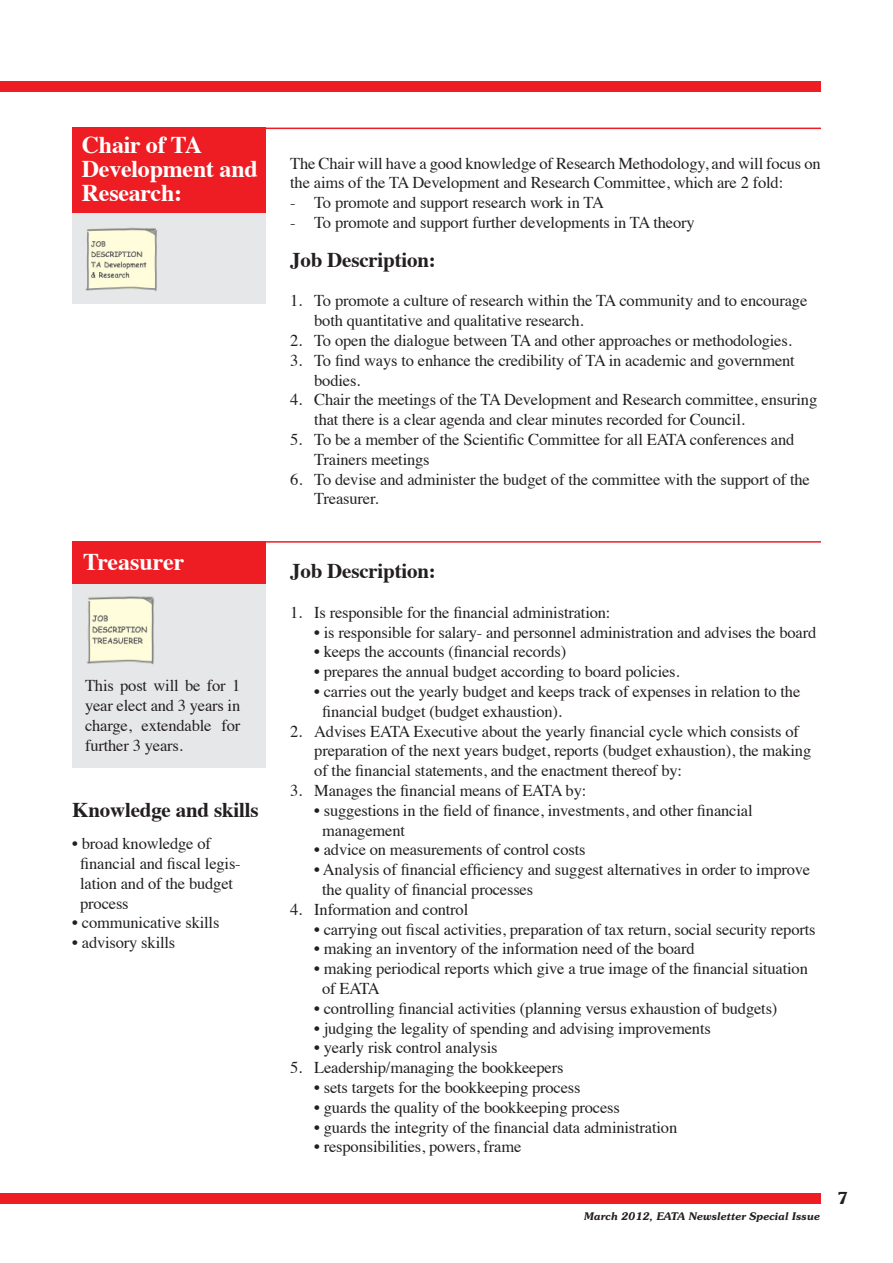
<style>
.page{position:relative;width:893px;height:1263px;background:#fff}
.page>*{position:absolute;margin:0;border:0;box-sizing:border-box;transform-origin:0 0}
.t1{font:700 24px/24px "Times";letter-spacing:-.01em;color:#fff}
.t2{font:700 21px "Times";letter-spacing:-.01em;color:#231f20}
.t3{font:16.5px/19.8px "Times";letter-spacing:-.01em;color:#231f20}
.t4{font:italic 600 10.5px "Souvenir LT";letter-spacing:-.01em;color:#231f20}
</style>
<div class="page">
<div style="left:0;top:81px;width:821px;height:10px;background:#ee1d23"></div>
<div style="left:0;top:1193px;width:821px;height:10px;background:#ee1d23"></div>
<div style="left:72px;top:584px;width:194px;height:183px;background:#e6e7e9"></div>
<img style="left:87px;top:596px;width:68px;height:68px">
<div style="left:72px;top:128px;width:194px;height:85px;background:#ee1d23"></div>
<div style="left:72px;top:541px;width:194px;height:42px;background:#ee1d23"></div>
<div style="left:72px;top:213px;width:194px;height:90px;background:#e6e7e9"></div>
<img style="left:85px;top:227px;width:72px;height:64px">
<hr style="left:73px;top:541px;width:748px;height:2px;background:#ee1d23">
<hr style="left:73px;top:128px;width:748px;height:1px;background:#ee1d23">
<h1 class="t1" style="left:82px;top:130px;width:177px">Chair of TA<br>Development and<br>Research:</h1>
<h1 class="t1" style="left:83px;top:547px;width:103px">Treasurer</h1>
<p class="t3" style="left:85px;top:675px;width:157px;text-align:justify">This post will be for 1 year elect and 3 years in charge, extendable for further 3 years.</p>
<p class="t2" style="left:72px;top:790px;width:188px">Knowledge and skills</p>
<p class="t3" style="left:80px;top:832px;width:162px;text-indent:-8px">• broad knowledge of financial and fiscal legis&shy;lation and of the budget process</p>
<p class="t3" style="left:72px;top:911px;width:149px">• communicative skills</p>
<p class="t3" style="left:72px;top:931px;width:105px">• advisory skills</p>
<p class="t3" style="left:290px;top:152px;width:532px">The Chair will have a good knowledge of Research Methodology, and will focus on the aims of the TA Development and Research Committee, which are 2 fold:</p>
<p class="t3" style="left:290px;top:191px;width:315px">- To promote and support research work in TA</p>
<p class="t3" style="left:290px;top:211px;width:406px">- To promote and support further developments in TA theory</p>
<p class="t2" style="left:290px;top:240px;width:147px">Job Description:</p>
<p class="t3" style="left:314px;top:289px;width:495px;text-indent:-24px">1. To promote a culture of research within the TA community and to encourage both quantitative and qualitative research.</p>
<p class="t3" style="left:290px;top:329px;width:503px">2. To open the dialogue between TA and other approaches or methodologies.</p>
<p class="t3" style="left:314px;top:349px;width:482px;text-indent:-24px">3. To find ways to enhance the credibility of TA in academic and government bodies.</p>
<p class="t3" style="left:314px;top:388px;width:504px;text-indent:-24px">4. Chair the meetings of the TA Development and Research committee, ensuring that there is a clear agenda and clear minutes recorded for Council.</p>
<p class="t3" style="left:314px;top:428px;width:482px;text-indent:-24px">5. To be a member of the Scientific Committee for all EATA conferences and<br>Trainers meetings</p>
<p class="t3" style="left:314px;top:468px;width:497px;text-indent:-24px">6. To devise and administer the budget of the committee with the support of the<br>Treasurer.</p>
<p class="t2" style="left:290px;top:551px;width:147px">Job Description:</p>
<p class="t3" style="left:290px;top:601px;width:322px">1. Is responsible for the financial administration:</p>
<p class="t3" style="left:314px;top:621px;width:504px">• is responsible for salary- and personnel administration and advises the board</p>
<p class="t3" style="left:314px;top:640px;width:253px">• keeps the accounts (financial records)</p>
<p class="t3" style="left:314px;top:660px;width:367px">• prepares the annual budget according to board policies.</p>
<p class="t3" style="left:322px;top:680px;width:480px;text-indent:-8px">• carries out the yearly budget and keeps track of expenses in relation to the financial budget (budget exhaustion).</p>
<p class="t3" style="left:314px;top:720px;width:499px;text-indent:-24px">2. Advises EATA Executive about the yearly financial cycle which consists of preparation of the next years budget, reports (budget exhaustion), the making of the financial statements, and the enactment thereof by:</p>
<p class="t3" style="left:290px;top:779px;width:298px">3. Manages the financial means of EATA by:</p>
<p class="t3" style="left:322px;top:799px;width:432px;text-indent:-8px">• suggestions in the field of finance, investments, and other financial management</p>
<p class="t3" style="left:314px;top:838px;width:273px">• advice on measurements of control costs</p>
<p class="t3" style="left:322px;top:858px;width:490px;text-indent:-8px">• Analysis of financial efficiency and suggest alternatives in order to improve the quality of financial processes</p>
<p class="t3" style="left:290px;top:898px;width:180px">4. Information and control</p>
<p class="t3" style="left:314px;top:918px;width:503px">• carrying out fiscal activities, preparation of tax return, social security reports</p>
<p class="t3" style="left:314px;top:937px;width:382px">• making an inventory of the information need of the board</p>
<p class="t3" style="left:322px;top:957px;width:487px;text-indent:-8px">• making periodical reports which give a true image of the financial situation of EATA</p>
<p class="t3" style="left:314px;top:997px;width:465px">• controlling financial activities (planning versus exhaustion of budgets)</p>
<p class="t3" style="left:314px;top:1017px;width:398px">• judging the legality of spending and advising improvements</p>
<p class="t3" style="left:314px;top:1036px;width:185px">• yearly risk control analysis</p>
<p class="t3" style="left:290px;top:1056px;width:275px">5. Leadership/managing the bookkeepers</p>
<p class="t3" style="left:314px;top:1076px;width:268px">• sets targets for the bookkeeping process</p>
<p class="t3" style="left:314px;top:1096px;width:307px">• guards the quality of the bookkeeping process</p>
<p class="t3" style="left:314px;top:1116px;width:364px">• guards the integrity of the financial data administration</p>
<p class="t3" style="left:314px;top:1135px;width:209px">• responsibilities, powers, frame</p>
<p class="t4" style="left:584px;top:1210px;width:237px">March 2012, EATA Newsletter Special Issue</p>
</div>
